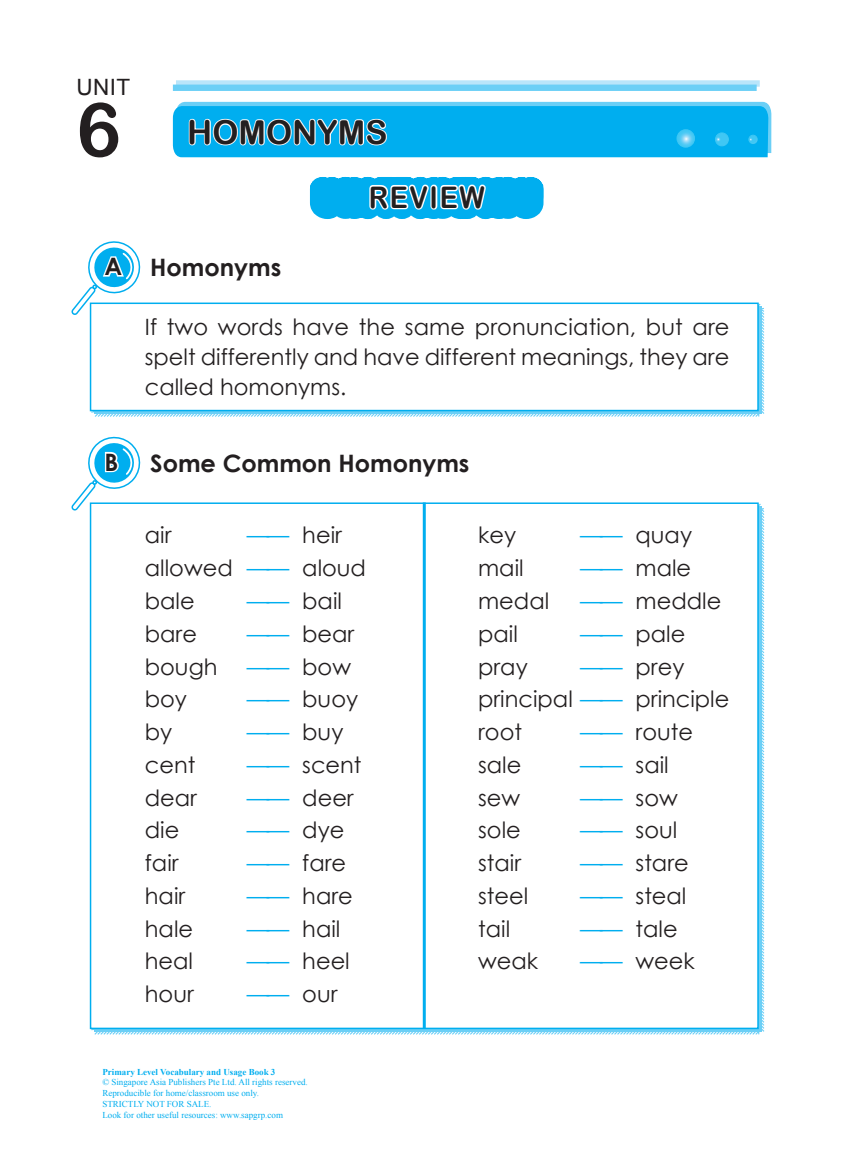
<style>
.page{position:relative;width:853px;height:1150px;background:#fff}
.page>*{position:absolute;margin:0;border:0;box-sizing:border-box;transform-origin:0 0}
.t1{font:75px "Arial Rounded MT Bold";color:#231f20}
.Unit{font:33px "Arial Rounded MT Bold";color:#231f20}
.t2{font:29.7px "Arial Rounded MT Bold";letter-spacing:.06em;color:#231f20;scale:.91 1}
.Review_title{font:700 24px "Century Gothic";color:#231f20}
.frame_text{font:22.5px/30px "Century Gothic";color:#231f20;text-align:justify}
.t3{font:22.5px "Arial";color:#231f20}
.t4{font:9px/10.8px "Times New Roman";color:#00aeef}
.t5{font:700 9px "Times New Roman";color:#00aeef}
.s1{color:#00aeef}
</style>
<div class="page">
<svg style="left:71px;top:241px;width:70px;height:75px"></svg>
<svg style="left:90px;top:302px;width:675px;height:115px"></svg>
<div style="left:90px;top:303px;width:668px;height:107px;background:#fff"></div>
<div style="left:90px;top:302px;width:668px;height:109px;border:2px solid #00aeef"></div>
<svg style="left:90px;top:502px;width:675px;height:533px"></svg>
<div style="left:90px;top:503px;width:668px;height:525px;background:#fff"></div>
<hr style="left:423px;top:502px;width:3px;height:526px;background:#00aeef">
<svg style="left:71px;top:436px;width:72px;height:75px"></svg>
<svg style="left:309px;top:177px;width:235px;height:42px"></svg>
<div style="left:177px;top:81px;width:582px;height:5px;background:#b9e5fa"></div>
<div style="left:176px;top:80px;width:583px;height:7px;border:2px solid #b9e5fa"></div>
<div style="left:173px;top:85px;width:583px;height:6px;border:2px solid #6bcff6"></div>
<svg style="left:172px;top:101px;width:600px;height:57px"></svg>
<p class="t3" style="left:76px;top:72px;width:55px">Unit</p>
<p class="t1" style="left:76px;top:85px;width:46px">6</p>
<p class="Unit" style="left:187px;top:113px;width:26px">HOMONYMS</p>
<p class="t2" style="left:369px;top:180px;width:129px">REVIEW</p>
<p class="Review_title" style="left:104px;top:248px;width:19px">A</p>
<p class="Review_title" style="left:150px;top:249px;width:133px">Homonyms</p>
<p class="frame_text" style="left:145px;top:312px;width:586px">If two words have the same pronunciation, but are spelt differently and have different meanings, they are called homonyms.</p>
<p class="Review_title" style="left:104px;top:444px;width:15px">B</p>
<p class="Review_title" style="left:150px;top:445px;width:321px">Some Common Homonyms</p>
<p class="frame_text" style="left:145px;top:520px;width:28px">air</p>
<p class="frame_text" style="left:247px;top:520px;width:96px"><span class="s1">— —</span> heir</p>
<p class="frame_text" style="left:145px;top:553px;width:223px">allowed <span class="s1">— —</span> aloud</p>
<p class="frame_text" style="left:145px;top:585px;width:51px">bale</p>
<p class="frame_text" style="left:247px;top:585px;width:96px"><span class="s1">— —</span> bail</p>
<p class="frame_text" style="left:145px;top:618px;width:54px">bare</p>
<p class="frame_text" style="left:247px;top:618px;width:109px"><span class="s1">— —</span> bear</p>
<p class="frame_text" style="left:145px;top:651px;width:74px">bough</p>
<p class="frame_text" style="left:247px;top:651px;width:106px"><span class="s1">— —</span> bow</p>
<p class="frame_text" style="left:145px;top:684px;width:44px">boy</p>
<p class="frame_text" style="left:247px;top:684px;width:113px"><span class="s1">— —</span> buoy</p>
<p class="frame_text" style="left:145px;top:716px;width:29px">by</p>
<p class="frame_text" style="left:247px;top:716px;width:98px"><span class="s1">— —</span> buy</p>
<p class="frame_text" style="left:145px;top:749px;width:52px">cent</p>
<p class="frame_text" style="left:247px;top:749px;width:116px"><span class="s1">— —</span> scent</p>
<p class="frame_text" style="left:145px;top:782px;width:54px">dear</p>
<p class="frame_text" style="left:247px;top:782px;width:108px"><span class="s1">— —</span> deer</p>
<p class="frame_text" style="left:145px;top:815px;width:36px">die</p>
<p class="frame_text" style="left:247px;top:815px;width:99px"><span class="s1">— —</span> dye</p>
<p class="frame_text" style="left:145px;top:847px;width:35px">fair</p>
<p class="frame_text" style="left:247px;top:847px;width:101px"><span class="s1">— —</span> fare</p>
<p class="frame_text" style="left:145px;top:880px;width:42px">hair</p>
<p class="frame_text" style="left:247px;top:880px;width:107px"><span class="s1">— —</span> hare</p>
<p class="frame_text" style="left:145px;top:913px;width:50px">hale</p>
<p class="frame_text" style="left:247px;top:913px;width:95px"><span class="s1">— —</span> hail</p>
<p class="frame_text" style="left:145px;top:946px;width:50px">heal</p>
<p class="frame_text" style="left:247px;top:946px;width:104px"><span class="s1">— —</span> heel</p>
<p class="frame_text" style="left:145px;top:978px;width:50px">hour</p>
<p class="frame_text" style="left:247px;top:978px;width:92px"><span class="s1">— —</span> our</p>
<p class="frame_text" style="left:478px;top:520px;width:39px">key</p>
<p class="frame_text" style="left:580px;top:520px;width:113px"><span class="s1">— —</span> quay</p>
<p class="frame_text" style="left:478px;top:553px;width:47px">mail</p>
<p class="frame_text" style="left:580px;top:553px;width:112px"><span class="s1">— —</span> male</p>
<p class="frame_text" style="left:478px;top:585px;width:73px">medal</p>
<p class="frame_text" style="left:580px;top:585px;width:142px"><span class="s1">— —</span> meddle</p>
<p class="frame_text" style="left:478px;top:618px;width:41px">pail</p>
<p class="frame_text" style="left:580px;top:618px;width:107px"><span class="s1">— —</span> pale</p>
<p class="frame_text" style="left:478px;top:651px;width:51px">pray</p>
<p class="frame_text" style="left:580px;top:651px;width:106px"><span class="s1">— —</span> prey</p>
<p class="frame_text" style="left:478px;top:684px;width:253px">principal <span class="s1">— —</span> principle</p>
<p class="frame_text" style="left:478px;top:716px;width:45px">root</p>
<p class="frame_text" style="left:580px;top:716px;width:114px"><span class="s1">— —</span> route</p>
<p class="frame_text" style="left:478px;top:749px;width:45px">sale</p>
<p class="frame_text" style="left:580px;top:749px;width:90px"><span class="s1">— —</span> sail</p>
<p class="frame_text" style="left:478px;top:782px;width:44px">sew</p>
<p class="frame_text" style="left:580px;top:782px;width:99px"><span class="s1">— —</span> sow</p>
<p class="frame_text" style="left:478px;top:815px;width:44px">sole</p>
<p class="frame_text" style="left:580px;top:815px;width:98px"><span class="s1">— —</span> soul</p>
<p class="frame_text" style="left:478px;top:847px;width:44px">stair</p>
<p class="frame_text" style="left:580px;top:847px;width:110px"><span class="s1">— —</span> stare</p>
<p class="frame_text" style="left:478px;top:880px;width:52px">steel</p>
<p class="frame_text" style="left:580px;top:880px;width:108px"><span class="s1">— —</span> steal</p>
<p class="frame_text" style="left:478px;top:913px;width:33px">tail</p>
<p class="frame_text" style="left:580px;top:913px;width:99px"><span class="s1">— —</span> tale</p>
<p class="frame_text" style="left:478px;top:946px;width:61px">weak</p>
<p class="frame_text" style="left:580px;top:946px;width:116px"><span class="s1">— —</span> week</p>
<p class="t5" style="left:102px;top:1065px;width:175px">Primary Level Vocabulary and Usage Book 3</p>
<p class="t4" style="left:102px;top:1076px;width:207px">© Singapore Asia Publishers Pte Ltd. All rights reserved.<br>Reproducible for home/classroom use only.<br>STRICTLY NOT FOR SALE.<br>Look for other useful resources: www.sapgrp.com</p>
</div>
